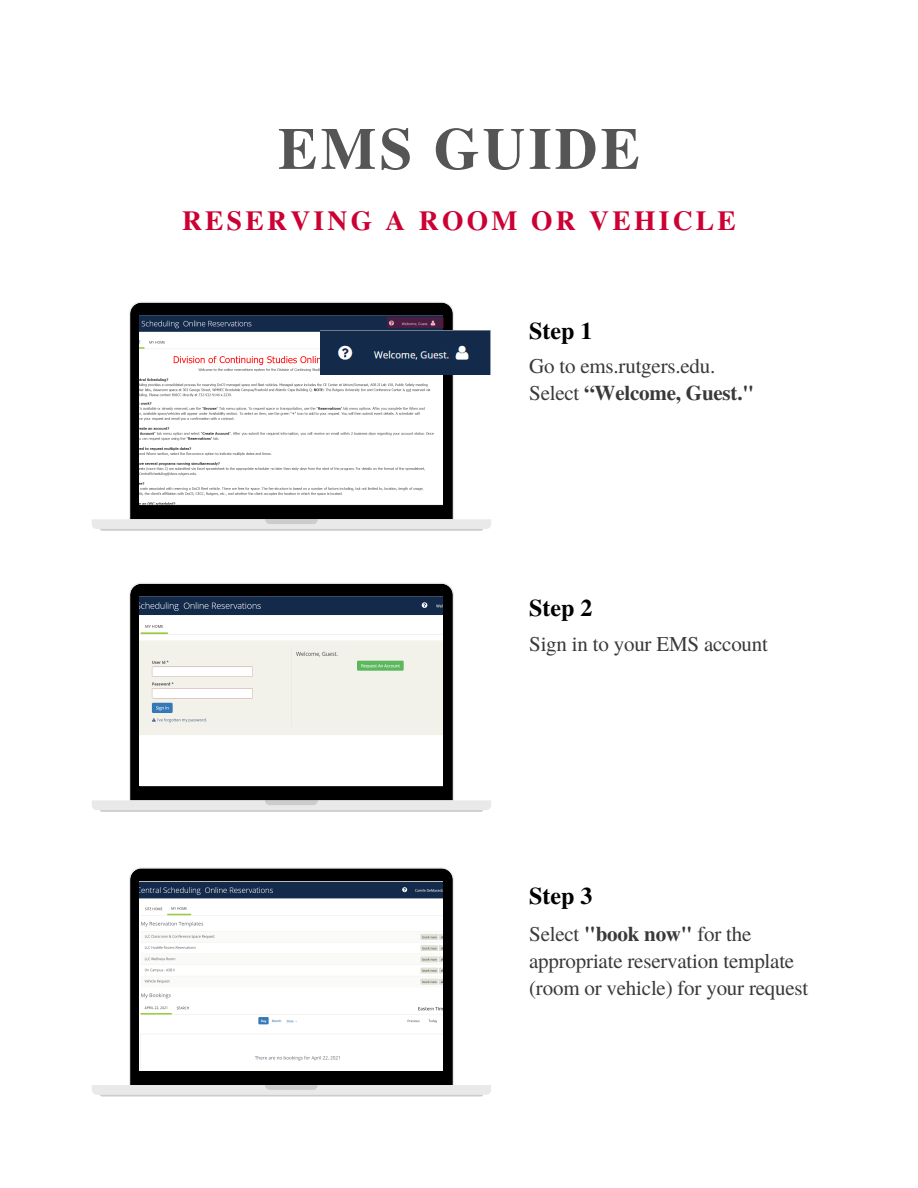
<style>
.page{position:relative;width:918px;height:1188px;background:#fff}
.page>*{position:absolute;margin:0;border:0;box-sizing:border-box;transform-origin:0 0}
.t1{font:700 58.95px "Te X Gyre Termes";letter-spacing:.055em;color:#555}
.t2{font:700 27.6px "Te X Gyre Termes";letter-spacing:.12em;color:#c03}
.t3{font:700 24px "Te X Gyre Termes";color:#000}
.t4{font:21px/27px "Te X Gyre Termes";letter-spacing:-.01em;color:#393939}
.t5{font:700 21px "Te X Gyre Termes";letter-spacing:-.01em;color:#393939}
.s1{font-weight:400}
.s2{font-weight:700}
</style>
<div class="page">
<svg style="left:92px;top:302px;width:399px;height:227px"></svg>
<svg style="left:100px;top:519px;width:383px;height:12px;background:#e2e2e2"></svg>
<img style="left:140px;top:315px;width:303px;height:190px">
<img style="left:320px;top:330px;width:171px;height:44px">
<svg style="left:388px;top:317px;width:56px;height:10px"></svg>
<svg style="left:92px;top:583px;width:399px;height:227px"></svg>
<svg style="left:100px;top:800px;width:383px;height:12px;background:#e1e1e1"></svg>
<img style="left:140px;top:596px;width:303px;height:190px">
<svg style="left:92px;top:867px;width:399px;height:228px"></svg>
<svg style="left:100px;top:1085px;width:383px;height:12px;background:#e4e4e4"></svg>
<img style="left:140px;top:881px;width:303px;height:189px">
<p class="t1" style="left:278px;top:103px;width:363px">EMS GUIDE</p>
<p class="t2" style="left:182px;top:199px;width:555px">RESERVING A ROOM OR VEHICLE</p>
<p class="t3" style="left:529px;top:312px;width:65px">Step 1</p>
<p class="t4" style="left:529px;top:351px;width:188px">Go to ems.rutgers.edu.</p>
<p class="t5" style="left:529px;top:376px;width:226px"><span class="s1">Select</span> “Welcome, Guest."</p>
<p class="t3" style="left:529px;top:589px;width:65px">Step 2</p>
<p class="t4" style="left:529px;top:629px;width:240px">Sign in to your EMS account</p>
<p class="t3" style="left:529px;top:877px;width:65px">Step 3</p>
<p class="t4" style="left:529px;top:919px;width:281px">Select <span class="s2">"book now"</span> for the appropriate reservation template (room or vehicle) for your request</p>
</div>
